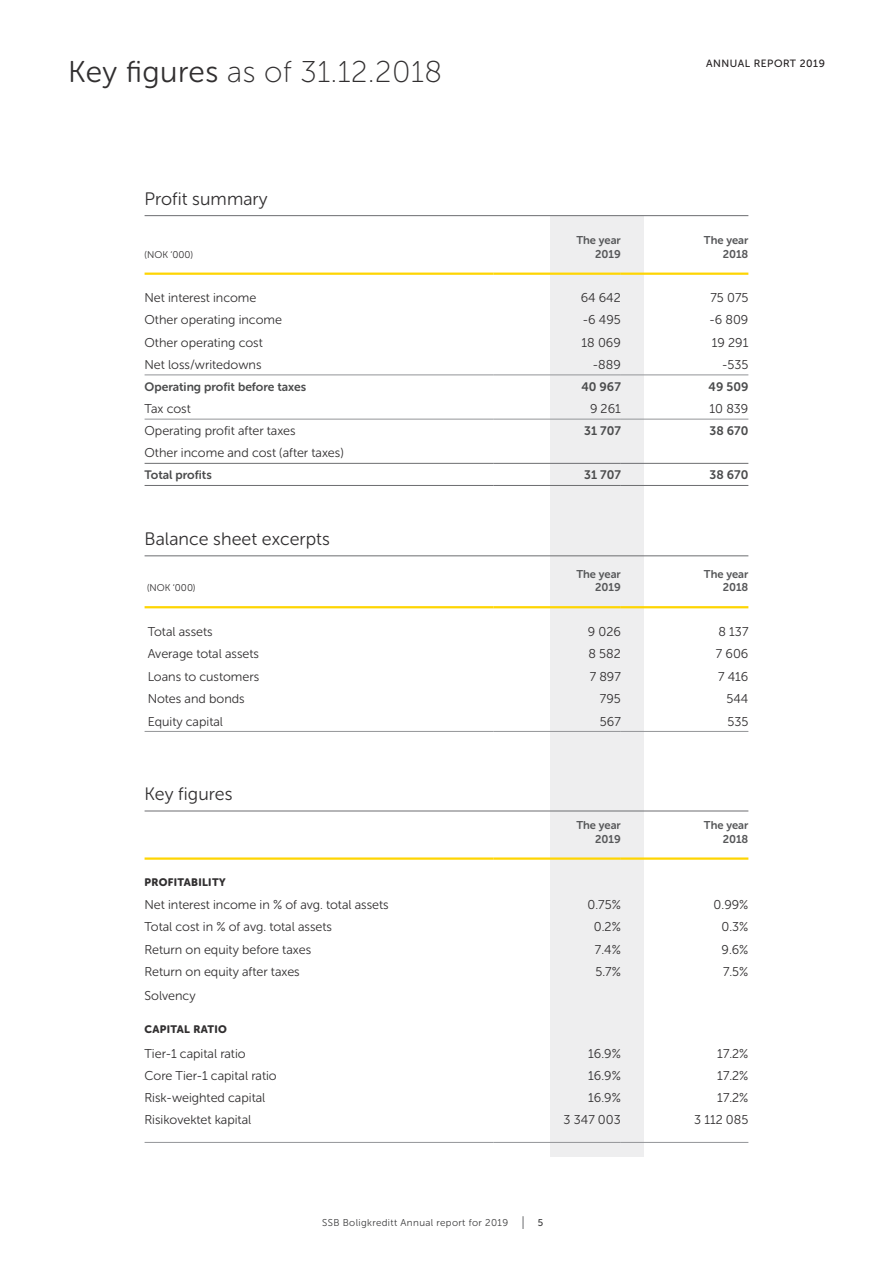
<style>
.page{position:relative;width:893px;height:1263px;background:#fff}
.page>*{position:absolute;margin:0;border:0;box-sizing:border-box;transform-origin:0 0}
.SSB_AR19__Heading__h{font:30px "Museo Sans Rounded 100";letter-spacing:.02em;color:#312f30}
.t1{font:18px "Museo Sans Rounded 300";letter-spacing:.005em;color:#312f30}
.SSB_Boligkreditt_19{font:12.75px "Museo Sans Rounded 300";color:#312f30}
.SSB_Boligkreditt_19-2{font:12.3px "Museo Sans Rounded 700";color:#4b4c4d}
.SSB_Boligkreditt_19-3{font:12.15px "Museo Sans Rounded 700";color:#4b4c4d}
.SSB_Boligkreditt_19-4{font:11.25px/13.5px "Museo Sans Rounded 700";color:#57585a;text-align:right}
.SSB_Boligkreditt_19-5{font:10.8px "Museo Sans Rounded 900";letter-spacing:.03em;color:#312f30}
.t2{font:10.5px "Museo Sans Rounded 500";letter-spacing:.05em;color:#231f20}
.t3{font:9.9px "Museo Sans Rounded 300";letter-spacing:.04em;color:#3e3e3f}
.t4{font:9.9px "Museo Sans Rounded 500";color:#3e3e3f}
.SSB_Boligkreditt_19-6{font:9.75px "Museo Sans Rounded 300";color:#312f30}
.s1{font-family:"Museo Sans Rounded 300"}
</style>
<div class="page">
<div style="left:551px;top:216px;width:93px;height:941px;background:#eeeeef"></div>
<svg style="left:523px;top:1216px;width:1px;height:13px"></svg>
<hr style="left:493px;top:273px;width:128px;height:2px;background:#fed503">
<hr style="left:621px;top:273px;width:127px;height:2px;background:#fed503">
<hr style="left:145px;top:273px;width:348px;height:2px;background:#fed503">
<hr style="left:493px;top:463px;width:128px;height:1px;background:#6c6d70">
<hr style="left:621px;top:463px;width:127px;height:1px;background:#6c6d70">
<hr style="left:493px;top:485px;width:128px;height:1px;background:#6c6d70">
<hr style="left:621px;top:485px;width:127px;height:1px;background:#6c6d70">
<hr style="left:493px;top:375px;width:128px;height:1px;background:#939598">
<hr style="left:621px;top:375px;width:127px;height:1px;background:#939598">
<hr style="left:493px;top:419px;width:128px;height:1px;background:#939598">
<hr style="left:621px;top:419px;width:127px;height:1px;background:#939598">
<hr style="left:145px;top:375px;width:348px;height:1px;background:#939598">
<hr style="left:145px;top:419px;width:348px;height:1px;background:#939598">
<hr style="left:145px;top:463px;width:348px;height:1px;background:#6c6d70">
<hr style="left:145px;top:485px;width:348px;height:1px;background:#6c6d70">
<hr style="left:145px;top:215px;width:603px;height:1px;background:#6c6d70">
<hr style="left:145px;top:556px;width:603px;height:1px;background:#6c6d70">
<hr style="left:145px;top:811px;width:603px;height:1px;background:#6c6d70">
<hr style="left:145px;top:606px;width:348px;height:2px;background:#fed503">
<hr style="left:493px;top:606px;width:128px;height:2px;background:#fed503">
<hr style="left:621px;top:606px;width:127px;height:2px;background:#fed503">
<hr style="left:145px;top:731px;width:348px;height:1px;background:#939598">
<hr style="left:493px;top:731px;width:128px;height:1px;background:#939598">
<hr style="left:621px;top:731px;width:127px;height:1px;background:#939598">
<hr style="left:145px;top:857px;width:348px;height:3px;background:#fed503">
<hr style="left:493px;top:857px;width:128px;height:3px;background:#fed503">
<hr style="left:621px;top:857px;width:127px;height:3px;background:#fed503">
<hr style="left:493px;top:1142px;width:128px;height:1px;background:#939598">
<hr style="left:621px;top:1142px;width:127px;height:1px;background:#939598">
<hr style="left:145px;top:1142px;width:348px;height:1px;background:#939598">
<p class="SSB_AR19__Heading__h" style="left:68px;top:56px;width:376px"><span class="s1">Key figures</span> as of 31.12.2018</p>
<p class="t1" style="left:145px;top:189px;width:125px">Profit summary</p>
<p class="SSB_Boligkreditt_19-6" style="left:145px;top:249px;width:50px">(NOK ‘000)</p>
<p class="t2" style="left:706px;top:58px;width:120px">ANNUAL REPORT 2019</p>
<p class="SSB_Boligkreditt_19-4" style="left:576px;top:234px;width:46px">The year<br>2019</p>
<p class="SSB_Boligkreditt_19-4" style="left:704px;top:234px;width:46px">The year<br>2018</p>
<p class="SSB_Boligkreditt_19" style="left:145px;top:291px;width:113px">Net interest income</p>
<p class="SSB_Boligkreditt_19" style="left:581px;top:291px;width:42px">64 642</p>
<p class="SSB_Boligkreditt_19" style="left:710px;top:291px;width:39px">75 075</p>
<p class="SSB_Boligkreditt_19" style="left:145px;top:313px;width:139px">Other operating income</p>
<p class="SSB_Boligkreditt_19" style="left:583px;top:313px;width:39px">-6 495</p>
<p class="SSB_Boligkreditt_19" style="left:709px;top:313px;width:40px">-6 809</p>
<p class="SSB_Boligkreditt_19" style="left:145px;top:335px;width:120px">Other operating cost</p>
<p class="SSB_Boligkreditt_19" style="left:582px;top:335px;width:41px">18 069</p>
<p class="SSB_Boligkreditt_19" style="left:712px;top:335px;width:38px">19 291</p>
<p class="SSB_Boligkreditt_19" style="left:145px;top:357px;width:118px">Net loss/writedowns</p>
<p class="SSB_Boligkreditt_19" style="left:593px;top:357px;width:29px">-889</p>
<p class="SSB_Boligkreditt_19" style="left:722px;top:357px;width:28px">-535</p>
<p class="SSB_Boligkreditt_19-3" style="left:145px;top:380px;width:163px">Operating profit before taxes</p>
<p class="SSB_Boligkreditt_19-2" style="left:581px;top:379px;width:41px">40 967</p>
<p class="SSB_Boligkreditt_19-2" style="left:709px;top:379px;width:41px">49 509</p>
<p class="SSB_Boligkreditt_19" style="left:145px;top:402px;width:48px">Tax cost</p>
<p class="SSB_Boligkreditt_19" style="left:590px;top:402px;width:32px">9 261</p>
<p class="SSB_Boligkreditt_19" style="left:709px;top:402px;width:40px">10 839</p>
<p class="SSB_Boligkreditt_19" style="left:145px;top:424px;width:153px">Operating profit after taxes</p>
<p class="SSB_Boligkreditt_19-2" style="left:584px;top:424px;width:38px">31 707</p>
<p class="SSB_Boligkreditt_19-2" style="left:709px;top:424px;width:40px">38 670</p>
<p class="SSB_Boligkreditt_19" style="left:145px;top:446px;width:201px">Other income and cost (after taxes)</p>
<p class="SSB_Boligkreditt_19-3" style="left:145px;top:468px;width:69px">Total profits</p>
<p class="SSB_Boligkreditt_19-2" style="left:584px;top:468px;width:38px">31 707</p>
<p class="SSB_Boligkreditt_19-2" style="left:709px;top:468px;width:40px">38 670</p>
<p class="t1" style="left:145px;top:529px;width:187px">Balance sheet excerpts</p>
<p class="SSB_Boligkreditt_19-6" style="left:147px;top:583px;width:50px">(NOK ‘000)</p>
<p class="SSB_Boligkreditt_19-4" style="left:576px;top:567px;width:46px">The year<br>2019</p>
<p class="SSB_Boligkreditt_19-4" style="left:704px;top:567px;width:46px">The year<br>2018</p>
<p class="SSB_Boligkreditt_19" style="left:148px;top:625px;width:66px">Total assets</p>
<p class="SSB_Boligkreditt_19" style="left:588px;top:625px;width:35px">9 026</p>
<p class="SSB_Boligkreditt_19" style="left:718px;top:625px;width:31px">8 137</p>
<p class="SSB_Boligkreditt_19" style="left:148px;top:647px;width:113px">Average total assets</p>
<p class="SSB_Boligkreditt_19" style="left:588px;top:647px;width:34px">8 582</p>
<p class="SSB_Boligkreditt_19" style="left:716px;top:647px;width:34px">7 606</p>
<p class="SSB_Boligkreditt_19" style="left:148px;top:669px;width:113px">Loans to customers</p>
<p class="SSB_Boligkreditt_19" style="left:590px;top:669px;width:33px">7 897</p>
<p class="SSB_Boligkreditt_19" style="left:718px;top:669px;width:32px">7 416</p>
<p class="SSB_Boligkreditt_19" style="left:148px;top:692px;width:98px">Notes and bonds</p>
<p class="SSB_Boligkreditt_19" style="left:600px;top:692px;width:22px">795</p>
<p class="SSB_Boligkreditt_19" style="left:726px;top:692px;width:23px">544</p>
<p class="SSB_Boligkreditt_19" style="left:148px;top:714px;width:77px">Equity capital</p>
<p class="SSB_Boligkreditt_19" style="left:600px;top:714px;width:22px">567</p>
<p class="SSB_Boligkreditt_19" style="left:727px;top:714px;width:22px">535</p>
<p class="t1" style="left:145px;top:784px;width:89px">Key figures</p>
<p class="SSB_Boligkreditt_19-4" style="left:576px;top:819px;width:46px">The year<br>2019</p>
<p class="SSB_Boligkreditt_19-4" style="left:704px;top:819px;width:46px">The year<br>2018</p>
<p class="SSB_Boligkreditt_19-5" style="left:145px;top:876px;width:82px">PROFITABILITY</p>
<p class="SSB_Boligkreditt_19" style="left:145px;top:898px;width:246px">Net interest income in % of avg. total assets</p>
<p class="SSB_Boligkreditt_19" style="left:588px;top:898px;width:35px">0.75%</p>
<p class="SSB_Boligkreditt_19" style="left:714px;top:898px;width:36px">0.99%</p>
<p class="SSB_Boligkreditt_19" style="left:145px;top:920px;width:189px">Total cost in % of avg. total assets</p>
<p class="SSB_Boligkreditt_19" style="left:594px;top:920px;width:28px">0.2%</p>
<p class="SSB_Boligkreditt_19" style="left:721px;top:920px;width:28px">0.3%</p>
<p class="SSB_Boligkreditt_19" style="left:145px;top:942px;width:168px">Return on equity before taxes</p>
<p class="SSB_Boligkreditt_19" style="left:595px;top:942px;width:27px">7.4%</p>
<p class="SSB_Boligkreditt_19" style="left:721px;top:942px;width:28px">9.6%</p>
<p class="SSB_Boligkreditt_19" style="left:145px;top:964px;width:157px">Return on equity after taxes</p>
<p class="SSB_Boligkreditt_19" style="left:595px;top:964px;width:27px">5.7%</p>
<p class="SSB_Boligkreditt_19" style="left:723px;top:964px;width:27px">7.5%</p>
<p class="SSB_Boligkreditt_19" style="left:145px;top:988px;width:53px">Solvency</p>
<p class="SSB_Boligkreditt_19-5" style="left:145px;top:1023px;width:84px">CAPITAL RATIO</p>
<p class="SSB_Boligkreditt_19" style="left:145px;top:1047px;width:103px">Tier-1 capital ratio</p>
<p class="SSB_Boligkreditt_19" style="left:588px;top:1047px;width:34px">16.9%</p>
<p class="SSB_Boligkreditt_19" style="left:717px;top:1047px;width:33px">17.2%</p>
<p class="SSB_Boligkreditt_19" style="left:145px;top:1069px;width:134px">Core Tier-1 capital ratio</p>
<p class="SSB_Boligkreditt_19" style="left:588px;top:1069px;width:34px">16.9%</p>
<p class="SSB_Boligkreditt_19" style="left:717px;top:1069px;width:33px">17.2%</p>
<p class="SSB_Boligkreditt_19" style="left:145px;top:1091px;width:122px">Risk-weighted capital</p>
<p class="SSB_Boligkreditt_19" style="left:588px;top:1091px;width:34px">16.9%</p>
<p class="SSB_Boligkreditt_19" style="left:717px;top:1091px;width:33px">17.2%</p>
<p class="SSB_Boligkreditt_19" style="left:145px;top:1113px;width:108px">Risikovektet kapital</p>
<p class="SSB_Boligkreditt_19" style="left:564px;top:1113px;width:59px">3 347 003</p>
<p class="SSB_Boligkreditt_19" style="left:694px;top:1113px;width:56px">3 112 085</p>
<p class="t3" style="left:322px;top:1217px;width:187px">SSB Boligkreditt Annual report for 2019</p>
<p class="t4" style="left:538px;top:1217px;width:7px">5</p>
</div>
